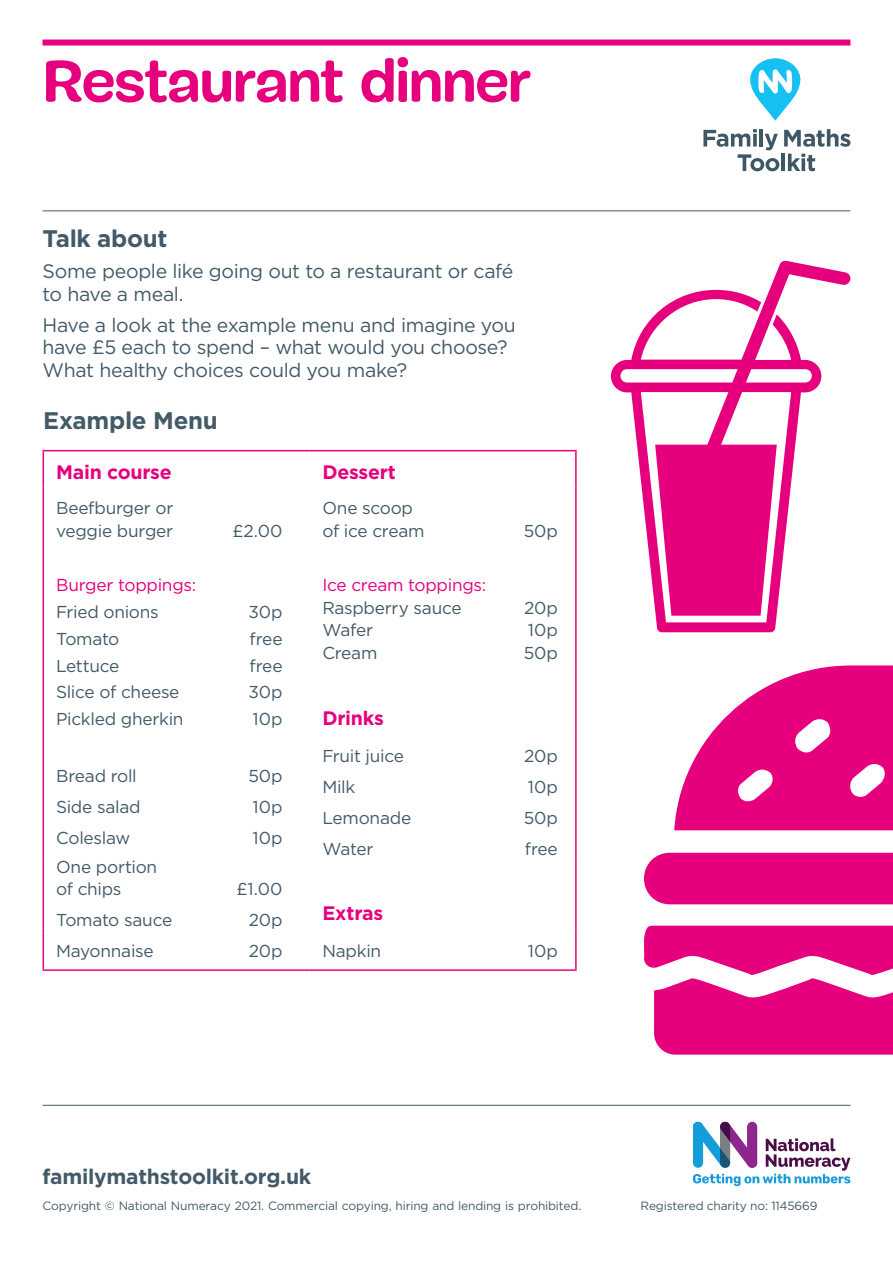
<style>
.page{position:relative;width:893px;height:1263px;background:#fff}
.page>*{position:absolute;margin:0;border:0;box-sizing:border-box;transform-origin:0 0}
.Page_Header_40pt{font:700 60px "Mija";letter-spacing:-.01em;color:#e6007e}
.Subheader_16pt{font:700 24px "Gotham";letter-spacing:-.01em;color:#435a68}
.Base_copyline_02{font:700 21px "Gotham";letter-spacing:-.015em;color:#435a68}
.Large_copy_13pt{font:19.5px/22.5px "Gotham";letter-spacing:-.02em;color:#435a68}
.Subheader_2_13pt{font:700 19.5px "Gotham";letter-spacing:-.01em;color:#e6007e}
.Small_copy_11_5pt{font:17.25px/22.5px "Gotham";letter-spacing:-.015em;color:#435a68}
.Small_copy_11_5pt-2{font:17.25px "Gotham";letter-spacing:-.015em;color:#e6007e}
.Base_copyline_02-2{font:12px "Gotham";letter-spacing:-.015em;color:#435a68}
</style>
<div class="page">
<svg style="left:693px;top:1122px;width:157px;height:64px"></svg>
<div style="left:43px;top:40px;width:807px;height:6px;background:#e6007e"></div>
<hr style="left:43px;top:210px;width:807px;height:1px;background:#435a68">
<hr style="left:43px;top:1105px;width:807px;height:1px;background:#435a68">
<hr style="left:43px;top:450px;width:267px;height:1px;background:#e6007e">
<hr style="left:43px;top:451px;width:1px;height:36px;background:#e6007e">
<hr style="left:310px;top:450px;width:267px;height:1px;background:#e6007e">
<hr style="left:575px;top:451px;width:2px;height:36px;background:#e6007e">
<hr style="left:43px;top:487px;width:1px;height:178px;background:#e6007e">
<hr style="left:43px;top:665px;width:1px;height:69px;background:#e6007e">
<hr style="left:43px;top:734px;width:1px;height:128px;background:#e6007e">
<hr style="left:43px;top:862px;width:1px;height:66px;background:#e6007e">
<hr style="left:43px;top:928px;width:1px;height:41px;background:#e6007e">
<hr style="left:43px;top:969px;width:267px;height:2px;background:#e6007e">
<hr style="left:575px;top:487px;width:2px;height:178px;background:#e6007e">
<hr style="left:575px;top:665px;width:2px;height:69px;background:#e6007e">
<hr style="left:575px;top:734px;width:2px;height:128px;background:#e6007e">
<hr style="left:575px;top:862px;width:2px;height:66px;background:#e6007e">
<hr style="left:575px;top:928px;width:2px;height:41px;background:#e6007e">
<hr style="left:310px;top:969px;width:267px;height:2px;background:#e6007e">
<svg style="left:750px;top:58px;width:51px;height:63px"></svg>
<svg style="left:703px;top:129px;width:147px;height:42px"></svg>
<svg style="left:674px;top:665px;width:219px;height:165px"></svg>
<div style="left:644px;top:853px;width:249px;height:51px;background:#e6007e"></div>
<svg style="left:644px;top:926px;width:249px;height:128px"></svg>
<svg style="left:611px;top:260px;width:240px;height:372px"></svg>
<p class="Page_Header_40pt" style="left:43px;top:49px;width:490px">Restaurant dinner</p>
<p class="Subheader_16pt" style="left:43px;top:223px;width:127px">Talk about</p>
<p class="Large_copy_13pt" style="left:43px;top:260px;width:472px">Some people like going out to a restaurant or café to have a meal.</p>
<p class="Large_copy_13pt" style="left:43px;top:313px;width:475px">Have a look at the example menu and imagine you have £5 each to spend – what would you choose?<br>What healthy choices could you make?</p>
<p class="Subheader_16pt" style="left:43px;top:405px;width:176px">Example Menu</p>
<p class="Subheader_2_13pt" style="left:56px;top:459px;width:117px">Main course</p>
<p class="Subheader_2_13pt" style="left:322px;top:459px;width:75px">Dessert</p>
<p class="Small_copy_11_5pt" style="left:56px;top:496px;width:119px">Beefburger or veggie burger</p>
<p class="Small_copy_11_5pt" style="left:322px;top:496px;width:104px">One scoop of ice cream</p>
<p class="Small_copy_11_5pt" style="left:232px;top:519px;width:52px">£2.00</p>
<p class="Small_copy_11_5pt" style="left:524px;top:519px;width:36px">50p</p>
<p class="Small_copy_11_5pt-2" style="left:56px;top:574px;width:142px">Burger toppings:</p>
<p class="Small_copy_11_5pt" style="left:56px;top:600px;width:104px">Fried onions</p>
<p class="Small_copy_11_5pt" style="left:248px;top:600px;width:36px">30p</p>
<p class="Small_copy_11_5pt" style="left:56px;top:627px;width:65px">Tomato</p>
<p class="Small_copy_11_5pt" style="left:250px;top:627px;width:34px">free</p>
<p class="Small_copy_11_5pt" style="left:56px;top:654px;width:65px">Lettuce</p>
<p class="Small_copy_11_5pt" style="left:250px;top:654px;width:34px">free</p>
<p class="Small_copy_11_5pt" style="left:56px;top:681px;width:125px">Slice of cheese</p>
<p class="Small_copy_11_5pt" style="left:248px;top:681px;width:36px">30p</p>
<p class="Small_copy_11_5pt" style="left:56px;top:707px;width:129px">Pickled gherkin</p>
<p class="Small_copy_11_5pt" style="left:253px;top:707px;width:31px">10p</p>
<p class="Small_copy_11_5pt" style="left:56px;top:764px;width:82px">Bread roll</p>
<p class="Small_copy_11_5pt" style="left:248px;top:764px;width:36px">50p</p>
<p class="Small_copy_11_5pt" style="left:56px;top:795px;width:86px">Side salad</p>
<p class="Small_copy_11_5pt" style="left:253px;top:795px;width:31px">10p</p>
<p class="Small_copy_11_5pt" style="left:56px;top:826px;width:76px">Coleslaw</p>
<p class="Small_copy_11_5pt" style="left:253px;top:826px;width:31px">10p</p>
<p class="Small_copy_11_5pt" style="left:56px;top:855px;width:103px">One portion of chips</p>
<p class="Small_copy_11_5pt" style="left:236px;top:878px;width:48px">£1.00</p>
<p class="Small_copy_11_5pt" style="left:56px;top:909px;width:118px">Tomato sauce</p>
<p class="Small_copy_11_5pt" style="left:249px;top:909px;width:35px">20p</p>
<p class="Small_copy_11_5pt" style="left:56px;top:940px;width:99px">Mayonnaise</p>
<p class="Small_copy_11_5pt" style="left:249px;top:940px;width:35px">20p</p>
<p class="Small_copy_11_5pt-2" style="left:322px;top:574px;width:165px">Ice cream toppings:</p>
<p class="Small_copy_11_5pt" style="left:322px;top:596px;width:141px">Raspberry sauce</p>
<p class="Small_copy_11_5pt" style="left:524px;top:596px;width:35px">20p</p>
<p class="Small_copy_11_5pt" style="left:322px;top:619px;width:52px">Wafer</p>
<p class="Small_copy_11_5pt" style="left:528px;top:619px;width:31px">10p</p>
<p class="Small_copy_11_5pt" style="left:322px;top:641px;width:57px">Cream</p>
<p class="Small_copy_11_5pt" style="left:524px;top:641px;width:36px">50p</p>
<p class="Subheader_2_13pt" style="left:322px;top:706px;width:63px">Drinks</p>
<p class="Small_copy_11_5pt" style="left:322px;top:745px;width:83px">Fruit juice</p>
<p class="Small_copy_11_5pt" style="left:524px;top:745px;width:35px">20p</p>
<p class="Small_copy_11_5pt" style="left:322px;top:776px;width:34px">Milk</p>
<p class="Small_copy_11_5pt" style="left:528px;top:776px;width:31px">10p</p>
<p class="Small_copy_11_5pt" style="left:322px;top:807px;width:90px">Lemonade</p>
<p class="Small_copy_11_5pt" style="left:524px;top:807px;width:36px">50p</p>
<p class="Small_copy_11_5pt" style="left:322px;top:838px;width:53px">Water</p>
<p class="Small_copy_11_5pt" style="left:525px;top:838px;width:34px">free</p>
<p class="Subheader_2_13pt" style="left:322px;top:900px;width:62px">Extras</p>
<p class="Small_copy_11_5pt" style="left:322px;top:939px;width:60px">Napkin</p>
<p class="Small_copy_11_5pt" style="left:528px;top:939px;width:31px">10p</p>
<p class="Base_copyline_02" style="left:43px;top:1163px;width:270px">familymathstoolkit.org.uk</p>
<p class="Base_copyline_02-2" style="left:43px;top:1198px;width:540px">Copyright © National Numeracy 2021. Commercial copying, hiring and lending is prohibited.</p>
<p class="Base_copyline_02-2" style="left:640px;top:1198px;width:178px">Registered charity no: 1145669</p>
</div>
